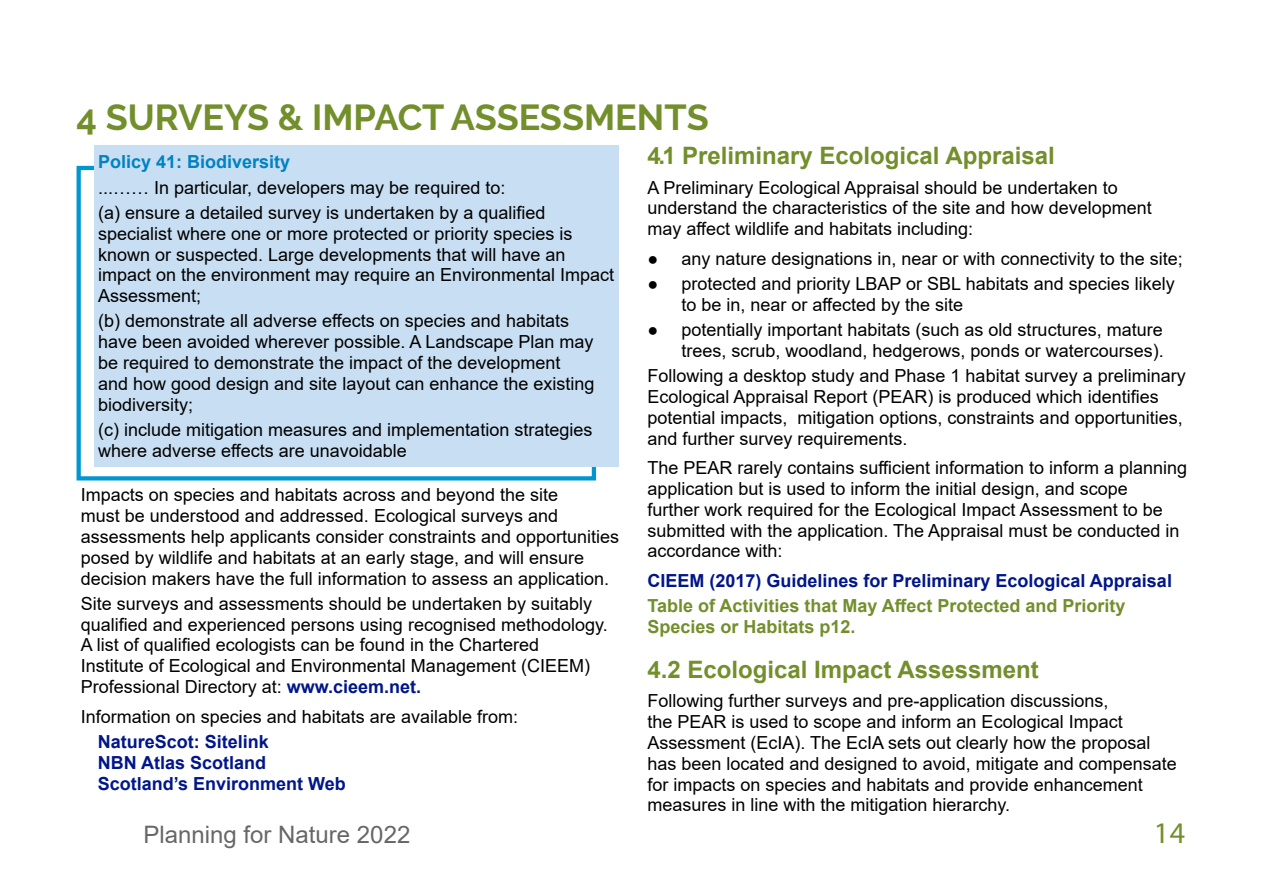
<style>
.page{position:relative;width:1263px;height:893px;background:#fff}
.page>*{position:absolute;margin:0;border:0;box-sizing:border-box;transform-origin:0 0}
.t1{font:700 36px "Raleway";color:#738f2c}
.t2{font:30px "Myriad Pro";color:#738f2c}
.t3{font:700 24px "Arial";color:#738f2c}
.t4{font:24px "Arial";color:#676767}
.t5{font:18px/20.9px "Arial";color:#000}
.t6{font:700 18px/20.9px "Arial";color:#001689}
.t7{font:700 18px/20.9px "Arial";color:#738f2c}
.t8{font:700 18px "Arial";color:#0082c3}
.s1{font-style:italic}
.s2{font-weight:700;color:#001689}
</style>
<div class="page">
<div style="left:77px;top:166px;width:519px;height:314px;border:4px solid #0097d0"></div>
<div style="left:94px;top:146px;width:524px;height:321px;background:#c8def2"></div>
<h1 class="t1" style="left:77px;top:96px;width:634px">4 SURVEYS &amp; IMPACT ASSESSMENTS</h1>
<p class="t8" style="left:98px;top:149px;width:194px">Policy 41: Biodiversity</p>
<p class="t5" style="left:98px;top:175px;width:449px;line-height:25.2px">...…… In particular, developers may be required to:<br>(a) ensure a detailed survey is undertaken by a qualified</p>
<p class="t5" style="left:98px;top:223px;width:517px">specialist where one or more protected or priority species is known or suspected. Large developments that will have an impact on the environment may require an Environmental Impact Assessment;</p>
<p class="t5" style="left:98px;top:311px;width:498px">(b) demonstrate all adverse effects on species and habitats have been avoided wherever possible. A Landscape Plan may be required to demonstrate the impact of the development and how good design and site layout can enhance the existing biodiversity;</p>
<p class="t5" style="left:98px;top:419px;width:496px">(c) include mitigation measures and implementation strategies where adverse effects are unavoidable</p>
<h3 class="t3" style="left:647px;top:139px;width:409px">4.1 Preliminary Ecological Appraisal</h3>
<p class="t5" style="left:647px;top:177px;width:506px">A Preliminary Ecological Appraisal should be undertaken to understand the characteristics of the site and how development may affect wildlife and habitats including:</p>
<p class="t5" style="left:647px;top:248px;width:537px"><span class="s1">●</span> any nature designations in, near or with connectivity to the site;</p>
<p class="t5" style="left:681px;top:273px;width:495px;text-indent:-34px"><span class="s1">●</span> protected and priority LBAP or SBL habitats and species likely to be in, near or affected by the site</p>
<p class="t5" style="left:647px;top:319px;width:518px;text-align:right"><span class="s1">●</span> potentially important habitats (such as old structures, mature trees, scrub, woodland, hedgerows, ponds or watercourses).</p>
<p class="t5" style="left:647px;top:365px;width:540px">Following a desktop study and Phase 1 habitat survey a preliminary Ecological Appraisal Report (PEAR) is produced which identifies potential impacts, mitigation options, constraints and opportunities, and further survey requirements.</p>
<p class="t5" style="left:647px;top:457px;width:541px">The PEAR rarely contains sufficient information to inform a planning application but is used to inform the initial design, and scope<br>further work required for the Ecological Impact Assessment to be submitted with the application. The Appraisal must be conducted in accordance with:</p>
<p class="t6" style="left:647px;top:570px;width:526px">CIEEM (2017) Guidelines for Preliminary Ecological Appraisal</p>
<p class="t7" style="left:647px;top:595px;width:479px">Table of Activities that May Affect Protected and Priority<br>Species or Habitats p12.</p>
<h3 class="t3" style="left:647px;top:652px;width:393px">4.2 Ecological Impact Assessment</h3>
<p class="t5" style="left:647px;top:690px;width:531px">Following further surveys and pre-application discussions,<br>the PEAR is used to scope and inform an Ecological Impact Assessment (EcIA). The EcIA sets out clearly how the proposal has been located and designed to avoid, mitigate and compensate for impacts on species and habitats and provide enhancement measures in line with the mitigation hierarchy.</p>
<p class="t5" style="left:81px;top:484px;width:540px">Impacts on species and habitats across and beyond the site<br>must be understood and addressed. Ecological surveys and assessments help applicants consider constraints and opportunities posed by wildlife and habitats at an early stage, and will ensure decision makers have the full information to assess an application.</p>
<p class="t5" style="left:81px;top:593px;width:529px">Site surveys and assessments should be undertaken by suitably qualified and experienced persons using recognised methodology.<br>A list of qualified ecologists can be found in the Chartered<br>Institute of Ecological and Environmental Management (CIEEM)<br>Professional Directory at: <span class="s2">www.cieem.net.</span></p>
<p class="t5" style="left:81px;top:706px;width:439px">Information on species and habitats are available from:</p>
<p class="t6" style="left:98px;top:731px;width:250px">NatureScot: Sitelink<br>NBN Atlas Scotland<br>Scotland’s Environment Web</p>
<h3 class="t4" style="left:144px;top:818px;width:268px">Planning for Nature 2022</h3>
<h2 class="t2" style="left:1154px;top:814px;width:33px">14</h2>
</div>
